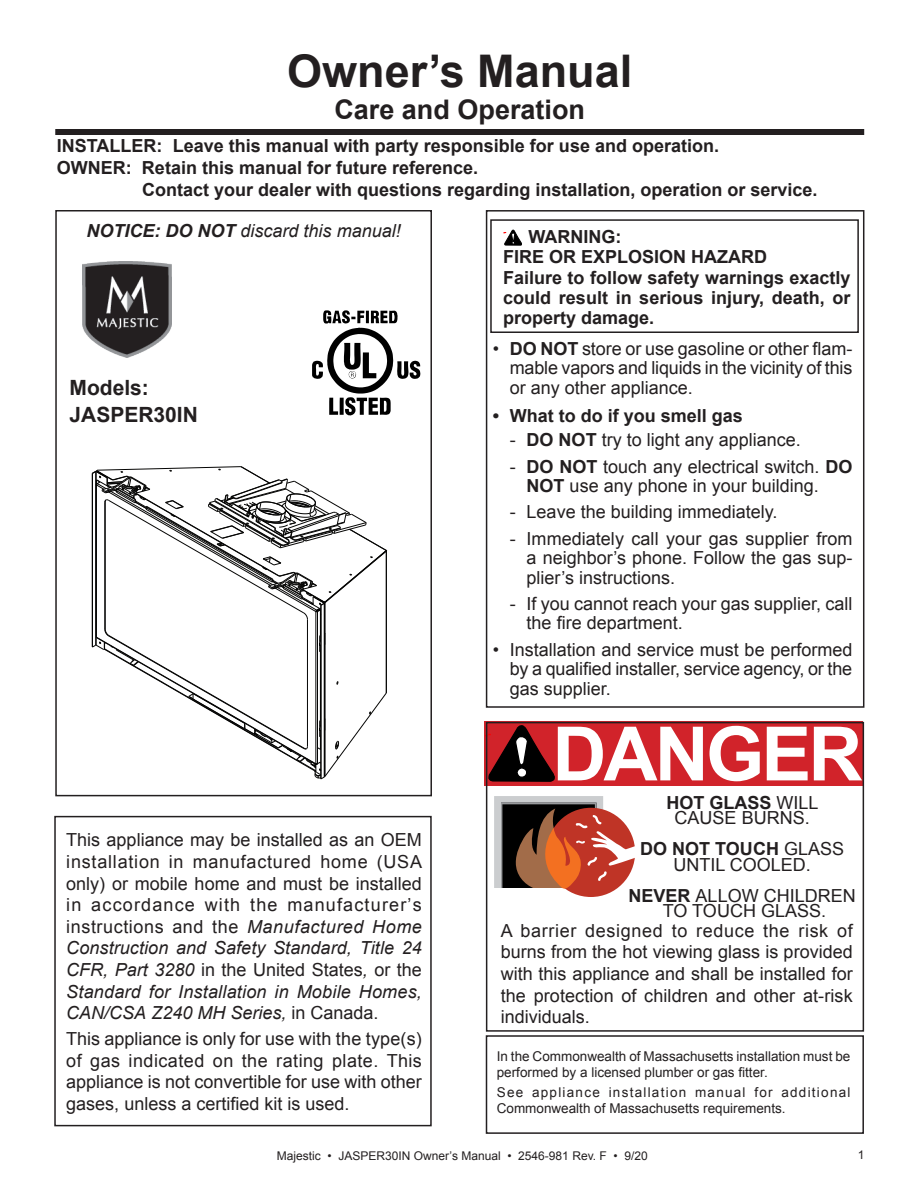
<style>
.page{position:relative;width:917px;height:1188px;background:#fff}
.page>*{position:absolute;margin:0;border:0;box-sizing:border-box;transform-origin:0 0}
.t1{font:700 75px "Arial";letter-spacing:-.04em;color:#fff}
.t2{font:700 45px "Arial";color:#231f20}
.t3{font:700 27px "Arial";color:#231f20}
.t4{font:700 21px "Arial";color:#231f20}
.t5{font:18px/21.6px "Arial";color:#231f20;text-align:justify}
.t6{font:700 18px/20.2px "Arial";color:#231f20;text-align:justify}
.Notice-no_indent{font:italic 18px "Arial";color:#231f20}
.t7{font:13.5px/16.2px "Arial";color:#231f20}
.t8{font:13.5px/16.2px "Arial";letter-spacing:.095em;color:#231f20}
.t9{font:12px "Arial";color:#231f20}
.s1{font-weight:700}
.s2{font-style:italic}
.s3{font-weight:400}
</style>
<div class="page">
<div style="left:55px;top:129px;width:809px;height:6px;background:#231f20"></div>
<svg style="left:312px;top:310px;width:108px;height:105px"></svg>
<div style="left:55px;top:210px;width:377px;height:586px;border:2px solid #231f20"></div>
<div style="left:54px;top:816px;width:377px;height:310px;border:2px solid #231f20"></div>
<div style="left:485px;top:1035px;width:378px;height:99px;border:2px solid #231f20"></div>
<div style="left:490px;top:219px;width:368px;height:114px;border:2px solid #231f20"></div>
<div style="left:486px;top:210px;width:378px;height:498px;border:2px solid #231f20"></div>
<svg style="left:504px;top:230px;width:18px;height:15px"></svg>
<svg style="left:494px;top:796px;width:141px;height:101px"></svg>
<div style="left:485px;top:721px;width:378px;height:65px;background:#d1232a"></div>
<svg style="left:489px;top:725px;width:66px;height:57px"></svg>
<div style="left:486px;top:722px;width:378px;height:310px;border:2px solid #231f20"></div>
<img style="left:82px;top:261px;width:89px;height:96px">
<svg style="left:91px;top:466px;width:296px;height:314px"></svg>
<p class="t2" style="left:287px;top:41px;width:347px">Owner’s Manual</p>
<p class="t3" style="left:334px;top:92px;width:252px">Care and Operation</p>
<p class="t6" style="left:57px;top:137px;width:663px">INSTALLER: Leave this manual with party responsible for use and operation.</p>
<p class="t6" style="left:57px;top:158px;width:423px">OWNER: Retain this manual for future reference.</p>
<p class="t6" style="left:142px;top:180px;width:677px">Contact your dealer with questions regarding installation, operation or service.</p>
<p class="Notice-no_indent" style="left:86px;top:219px;width:316px"><span class="s1">NOTICE: DO NOT</span> discard this manual!</p>
<p class="t4" style="left:69px;top:373px;width:81px">Models:</p>
<p class="t4" style="left:69px;top:400px;width:130px">JASPER30IN</p>
<p class="t5" style="left:66px;top:830px;width:357px">This appliance may be installed as an OEM installation in manufactured home (USA only) or mobile home and must be installed in accordance with the manufacturer’s instructions and the <span class="s2">Manufactured Home Construction and Safety Standard, Title 24<br>CFR, Part 3280</span> in the United States<span class="s2">,</span> or the <span class="s2">Standard for Installation in Mobile Homes, CAN/CSA Z240 MH Series,</span> in Canada.</p>
<p class="t5" style="left:66px;top:1028px;width:357px">This appliance is only for use with the type(s) of gas indicated on the rating plate. This appliance is not convertible for use with other gases, unless a certified kit is used.</p>
<p class="t6" style="left:528px;top:227px;width:94px">WARNING:</p>
<p class="t6" style="left:503px;top:248px;width:266px">FIRE OR EXPLOSION HAZARD</p>
<p class="t6" style="left:503px;top:268px;width:349px">Failure to follow safety warnings exactly could result in serious injury, death, or property damage.</p>
<p class="t5" style="left:509px;top:339px;width:344px;line-height:19.5px;text-indent:-17px">• <span class="s1">DO NOT</span> store or use gasoline or other flam&shy;mable vapors and liquids in the vicinity of this or any other appliance.</p>
<p class="t6" style="left:493px;top:406px;width:251px">• What to do if you smell gas</p>
<p class="t5" style="left:509px;top:429px;width:292px">- <span class="s1">DO NOT</span> try to light any appliance.</p>
<p class="t5" style="left:526px;top:457px;width:327px;line-height:19.5px;text-indent:-17px">- <span class="s1">DO NOT</span> touch any electrical switch. <span class="s1">DO<br>NOT</span> use any phone in your building.</p>
<p class="t5" style="left:509px;top:501px;width:269px">- Leave the building immediately.</p>
<p class="t5" style="left:526px;top:529px;width:327px;line-height:19.5px;text-indent:-17px">- Immediately call your gas supplier from a neighbor’s phone. Follow the gas sup&shy;plier’s instructions.</p>
<p class="t5" style="left:526px;top:594px;width:327px;line-height:19.5px;text-indent:-17px">- If you cannot reach your gas supplier, call the fire department.</p>
<p class="t5" style="left:509px;top:640px;width:344px;line-height:19.5px;text-indent:-17px">• Installation and service must be performed by a qualified installer, service agency, or the gas supplier.</p>
<p class="t1" style="left:552px;top:704px;width:311px">DANGER</p>
<p class="t6" style="left:666px;top:793px;width:154px">HOT GLASS <span class="s3">WILL</span></p>
<p class="t5" style="left:674px;top:807px;width:137px">CAUSE BURNS.</p>
<p class="t6" style="left:640px;top:839px;width:205px">DO NOT TOUCH <span class="s3">GLASS</span></p>
<p class="t5" style="left:673px;top:854px;width:139px">UNTIL COOLED.</p>
<p class="t5" style="left:628px;top:885px;width:229px"><span class="s1">NEVER</span> ALLOW CHILDREN</p>
<p class="t5" style="left:663px;top:900px;width:165px">TO TOUCH GLASS.</p>
<p class="t5" style="left:500px;top:920px;width:353px">A barrier designed to reduce the risk of burns from the hot viewing glass is provided with this appliance and shall be installed for the protection of children and other at-risk individuals.</p>
<p class="t7" style="left:496px;top:1048px;width:355px">In the Commonwealth of Massachusetts installation must be performed by a licensed plumber or gas fitter.</p>
<p class="t8" style="left:496px;top:1084px;width:355px">See appliance installation manual for additional<br>Commonwealth of Massachusetts requirements.</p>
<p class="t9" style="left:277px;top:1148px;width:372px">Majestic • JASPER30IN Owner’s Manual • 2546-981 Rev. F • 9/20</p>
<p class="t9" style="left:857px;top:1147px;width:8px">1</p>
</div>
